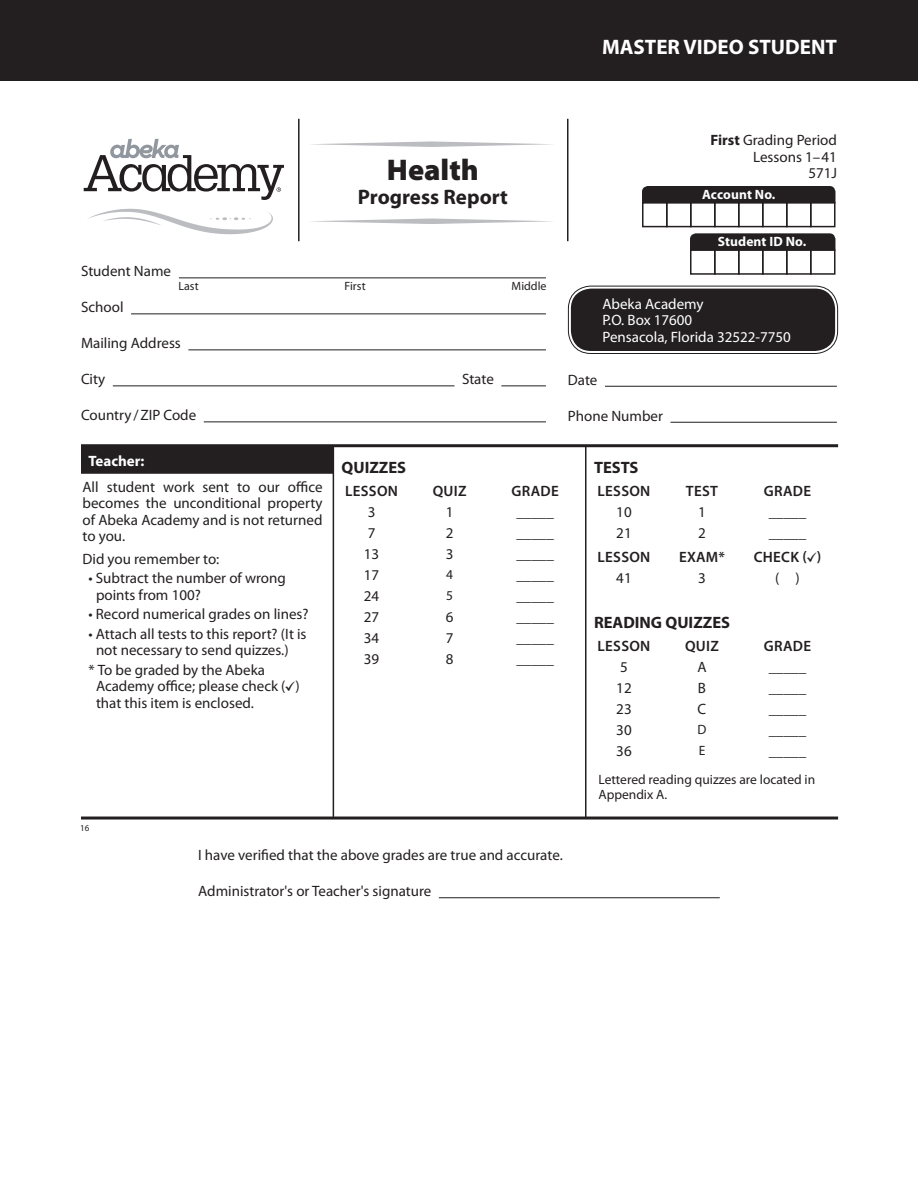
<style>
.page{position:relative;width:918px;height:1188px;background:#fff}
.page>*{position:absolute;margin:0;border:0;box-sizing:border-box;transform-origin:0 0}
.t1{font:900 30px "Myriad Pro";color:#231f20}
.t2{font:700 21px "Myriad Pro";color:#fff}
.t3{font:700 21px "Myriad Pro";color:#231f20}
.Form_entries{font:700 16.5px "Myriad Pro";color:#231f20}
.Grade_entries{font:15px/16.5px "Myriad Pro";color:#231f20}
.Tests_Quizzes_Subhea{font:600 15px "Myriad Pro";letter-spacing:.02em;color:#231f20}
.t4{font:15px/16.5px "Myriad Pro";color:#fff}
.t5{font:700 15px "Myriad Pro";color:#fff}
.Grade_entries-2{font:13.5px/15px "Myriad Pro";color:#231f20}
.t6{font:700 13.5px "Myriad Pro";letter-spacing:.005em;color:#fff}
.t7{font:12px "Myriad Pro";color:#231f20}
.t8{font:9px "Myriad Pro";color:#231f20}
.s1{font-weight:700}
</style>
<div class="page">
<div style="left:0;top:0;width:918px;height:80px;background:#231f20"></div>
<hr style="left:439px;top:897px;width:281px;height:1px;background:#231f20">
<div style="left:571px;top:289px;width:264px;height:62px;background:#231f20;border-radius:20px"></div>
<div style="left:568px;top:286px;width:270px;height:68px;border:1px solid #231f20;border-radius:23px"></div>
<div style="left:573px;top:291px;width:260px;height:58px;border:1px solid #231f20;border-radius:18px"></div>
<hr style="left:81px;top:817px;width:757px;height:3px;background:#231f20">
<hr style="left:81px;top:444px;width:757px;height:3px;background:#231f20">
<hr style="left:298px;top:119px;width:2px;height:122px;background:#231f20">
<hr style="left:567px;top:119px;width:1px;height:122px;background:#231f20">
<svg style="left:84px;top:139px;width:200px;height:61px"></svg>
<svg style="left:311px;top:219px;width:241px;height:5px"></svg>
<svg style="left:88px;top:209px;width:185px;height:25px"></svg>
<div style="left:642px;top:202px;width:26px;height:25px;border:2px solid #231f20"></div>
<div style="left:666px;top:202px;width:26px;height:25px;border:2px solid #231f20"></div>
<div style="left:690px;top:202px;width:26px;height:25px;border:2px solid #231f20"></div>
<div style="left:714px;top:202px;width:26px;height:25px;border:2px solid #231f20"></div>
<div style="left:738px;top:202px;width:26px;height:25px;border:2px solid #231f20"></div>
<div style="left:762px;top:202px;width:26px;height:25px;border:2px solid #231f20"></div>
<div style="left:786px;top:202px;width:26px;height:25px;border:2px solid #231f20"></div>
<div style="left:810px;top:202px;width:26px;height:25px;border:2px solid #231f20"></div>
<div style="left:642px;top:186px;width:194px;height:17px;background:#231f20"></div>
<div style="left:690px;top:249px;width:26px;height:26px;border:2px solid #231f20"></div>
<div style="left:714px;top:249px;width:26px;height:26px;border:2px solid #231f20"></div>
<div style="left:738px;top:249px;width:26px;height:26px;border:2px solid #231f20"></div>
<div style="left:762px;top:249px;width:26px;height:26px;border:2px solid #231f20"></div>
<div style="left:786px;top:249px;width:26px;height:26px;border:2px solid #231f20"></div>
<div style="left:810px;top:249px;width:26px;height:26px;border:2px solid #231f20"></div>
<svg style="left:690px;top:233px;width:145px;height:18px;background:#292526"></svg>
<div style="left:81px;top:445px;width:252px;height:29px;background:#231f20"></div>
<hr style="left:333px;top:445px;width:1px;height:372px;background:#231f20">
<hr style="left:585px;top:445px;width:1px;height:373px;background:#231f20">
<hr style="left:605px;top:386px;width:232px;height:1px;background:#231f20">
<hr style="left:670px;top:422px;width:167px;height:1px;background:#231f20">
<hr style="left:179px;top:277px;width:367px;height:1px;background:#231f20">
<hr style="left:131px;top:313px;width:415px;height:1px;background:#231f20">
<hr style="left:188px;top:349px;width:358px;height:1px;background:#231f20">
<hr style="left:113px;top:385px;width:341px;height:1px;background:#231f20">
<hr style="left:501px;top:385px;width:45px;height:1px;background:#231f20">
<hr style="left:204px;top:421px;width:342px;height:1px;background:#231f20">
<svg style="left:311px;top:141px;width:241px;height:6px"></svg>
<h2 class="t2" style="left:602px;top:33px;width:236px">MASTER VIDEO STUDENT</h2>
<h1 class="t1" style="left:387px;top:150px;width:93px">Health</h1>
<h2 class="t3" style="left:358px;top:183px;width:152px">Progress Report</h2>
<p class="Grade_entries" style="left:81px;top:263px;width:92px">Student Name</p>
<p class="Grade_entries" style="left:81px;top:299px;width:44px">School</p>
<p class="Grade_entries" style="left:81px;top:335px;width:101px">Mailing Address</p>
<p class="Grade_entries" style="left:81px;top:371px;width:26px">City</p>
<p class="Grade_entries" style="left:462px;top:371px;width:33px">State</p>
<p class="Grade_entries" style="left:81px;top:407px;width:117px">Country /ZIP Code</p>
<p class="t7" style="left:179px;top:279px;width:22px">Last</p>
<p class="t7" style="left:345px;top:279px;width:22px">First</p>
<p class="t7" style="left:512px;top:279px;width:36px">Middle</p>
<p class="Grade_entries" style="left:710px;top:132px;width:128px;text-align:right"><span class="s1">First</span> Grading Period<br>Lessons 1–41<br>571J</p>
<p class="t6" style="left:702px;top:186px;width:75px">Account No.</p>
<p class="t6" style="left:718px;top:233px;width:90px">Student ID No.</p>
<p class="t4" style="left:602px;top:295px;width:190px">Abeka Academy<br>P.O. Box 17600<br>Pensacola, Florida 32522-7750</p>
<p class="Grade_entries" style="left:568px;top:371px;width:31px">Date</p>
<p class="Grade_entries" style="left:568px;top:407px;width:97px">Phone Number</p>
<p class="t5" style="left:88px;top:451px;width:57px">Teacher:</p>
<p class="Grade_entries" style="left:82px;top:478px;width:242px;text-align:justify">All student work sent to our office becomes the unconditional property of Abeka Academy and is not returned to you.</p>
<p class="Grade_entries" style="left:82px;top:550px;width:138px">Did you remember to:</p>
<p class="Grade_entries" style="left:96px;top:570px;width:191px;text-indent:-8px">• Subtract the number of wrong points from 100?</p>
<p class="Grade_entries" style="left:88px;top:606px;width:222px">• Record numerical grades on lines?</p>
<p class="Grade_entries" style="left:96px;top:625px;width:212px;text-indent:-8px">• Attach all tests to this report? (It is not necessary to send quizzes.)</p>
<p class="Grade_entries" style="left:96px;top:661px;width:206px;text-indent:-8px">* To be graded by the Abeka<br>Academy office; please check (✓) that this item is enclosed.</p>
<p class="Form_entries" style="left:342px;top:457px;width:66px">QUIZZES</p>
<p class="Tests_Quizzes_Subhea" style="left:345px;top:481px;width:54px">LESSON</p>
<p class="Tests_Quizzes_Subhea" style="left:433px;top:481px;width:35px">QUIZ</p>
<p class="Tests_Quizzes_Subhea" style="left:511px;top:481px;width:49px">GRADE</p>
<p class="Grade_entries" style="left:368px;top:503px;width:9px">3</p>
<p class="Grade_entries" style="left:446px;top:503px;width:9px">1</p>
<p class="Grade_entries" style="left:516px;top:503px;width:39px">_____</p>
<p class="Grade_entries" style="left:368px;top:524px;width:9px">7</p>
<p class="Grade_entries" style="left:446px;top:524px;width:9px">2</p>
<p class="Grade_entries" style="left:516px;top:524px;width:39px">_____</p>
<p class="Grade_entries" style="left:364px;top:545px;width:17px">13</p>
<p class="Grade_entries" style="left:446px;top:545px;width:9px">3</p>
<p class="Grade_entries" style="left:516px;top:545px;width:39px">_____</p>
<p class="Grade_entries" style="left:364px;top:566px;width:17px">17</p>
<p class="Grade_entries-2" style="left:446px;top:567px;width:8px">4</p>
<p class="Grade_entries" style="left:516px;top:566px;width:39px">_____</p>
<p class="Grade_entries" style="left:364px;top:587px;width:17px">24</p>
<p class="Grade_entries-2" style="left:446px;top:588px;width:8px">5</p>
<p class="Grade_entries" style="left:516px;top:587px;width:39px">_____</p>
<p class="Grade_entries" style="left:364px;top:608px;width:17px">27</p>
<p class="Grade_entries" style="left:446px;top:608px;width:9px">6</p>
<p class="Grade_entries" style="left:516px;top:608px;width:39px">_____</p>
<p class="Grade_entries" style="left:364px;top:629px;width:17px">34</p>
<p class="Grade_entries" style="left:446px;top:629px;width:9px">7</p>
<p class="Grade_entries" style="left:516px;top:629px;width:39px">_____</p>
<p class="Grade_entries" style="left:364px;top:650px;width:17px">39</p>
<p class="Grade_entries" style="left:446px;top:650px;width:9px">8</p>
<p class="Grade_entries" style="left:516px;top:650px;width:39px">_____</p>
<p class="t8" style="left:80px;top:822px;width:11px">16</p>
<p class="Form_entries" style="left:594px;top:457px;width:46px">TESTS</p>
<p class="Tests_Quizzes_Subhea" style="left:598px;top:481px;width:54px">LESSON</p>
<p class="Tests_Quizzes_Subhea" style="left:686px;top:481px;width:34px">TEST</p>
<p class="Tests_Quizzes_Subhea" style="left:764px;top:481px;width:49px">GRADE</p>
<p class="Grade_entries" style="left:616px;top:503px;width:17px">10</p>
<p class="Grade_entries" style="left:698px;top:503px;width:9px">1</p>
<p class="Grade_entries" style="left:769px;top:503px;width:39px">_____</p>
<p class="Grade_entries" style="left:616px;top:524px;width:17px">21</p>
<p class="Grade_entries" style="left:698px;top:524px;width:9px">2</p>
<p class="Grade_entries" style="left:769px;top:524px;width:39px">_____</p>
<p class="Tests_Quizzes_Subhea" style="left:598px;top:547px;width:54px">LESSON</p>
<p class="Tests_Quizzes_Subhea" style="left:679px;top:547px;width:47px">EXAM*</p>
<p class="Tests_Quizzes_Subhea" style="left:754px;top:548px;width:70px">CHECK (✓)</p>
<p class="Grade_entries" style="left:616px;top:569px;width:17px">41</p>
<p class="Grade_entries" style="left:698px;top:569px;width:9px">3</p>
<p class="Grade_entries" style="left:775px;top:569px;width:26px">( )</p>
<p class="Form_entries" style="left:594px;top:612px;width:138px">READING QUIZZES</p>
<p class="Tests_Quizzes_Subhea" style="left:598px;top:636px;width:54px">LESSON</p>
<p class="Tests_Quizzes_Subhea" style="left:685px;top:636px;width:35px">QUIZ</p>
<p class="Tests_Quizzes_Subhea" style="left:764px;top:636px;width:49px">GRADE</p>
<p class="Grade_entries" style="left:620px;top:658px;width:9px">5</p>
<p class="Grade_entries" style="left:697px;top:658px;width:11px">A</p>
<p class="Grade_entries" style="left:769px;top:658px;width:39px">_____</p>
<p class="Grade_entries" style="left:616px;top:679px;width:17px">12</p>
<p class="Grade_entries" style="left:698px;top:679px;width:10px">B</p>
<p class="Grade_entries" style="left:769px;top:679px;width:39px">_____</p>
<p class="Grade_entries" style="left:616px;top:700px;width:17px">23</p>
<p class="Grade_entries" style="left:698px;top:700px;width:10px">C</p>
<p class="Grade_entries" style="left:769px;top:700px;width:39px">_____</p>
<p class="Grade_entries" style="left:616px;top:721px;width:17px">30</p>
<p class="Grade_entries-2" style="left:698px;top:722px;width:10px">D</p>
<p class="Grade_entries" style="left:769px;top:721px;width:39px">_____</p>
<p class="Grade_entries" style="left:616px;top:742px;width:17px">36</p>
<p class="Grade_entries-2" style="left:699px;top:743px;width:8px">E</p>
<p class="Grade_entries" style="left:769px;top:742px;width:39px">_____</p>
<p class="Grade_entries-2" style="left:598px;top:771px;width:218px">Lettered reading quizzes are located in<br>Appendix A.</p>
<p class="Grade_entries" style="left:198px;top:847px;width:366px">I have verified that the above grades are true and accurate.</p>
<p class="Grade_entries" style="left:198px;top:883px;width:235px">Administrator's or Teacher's signature</p>
</div>
